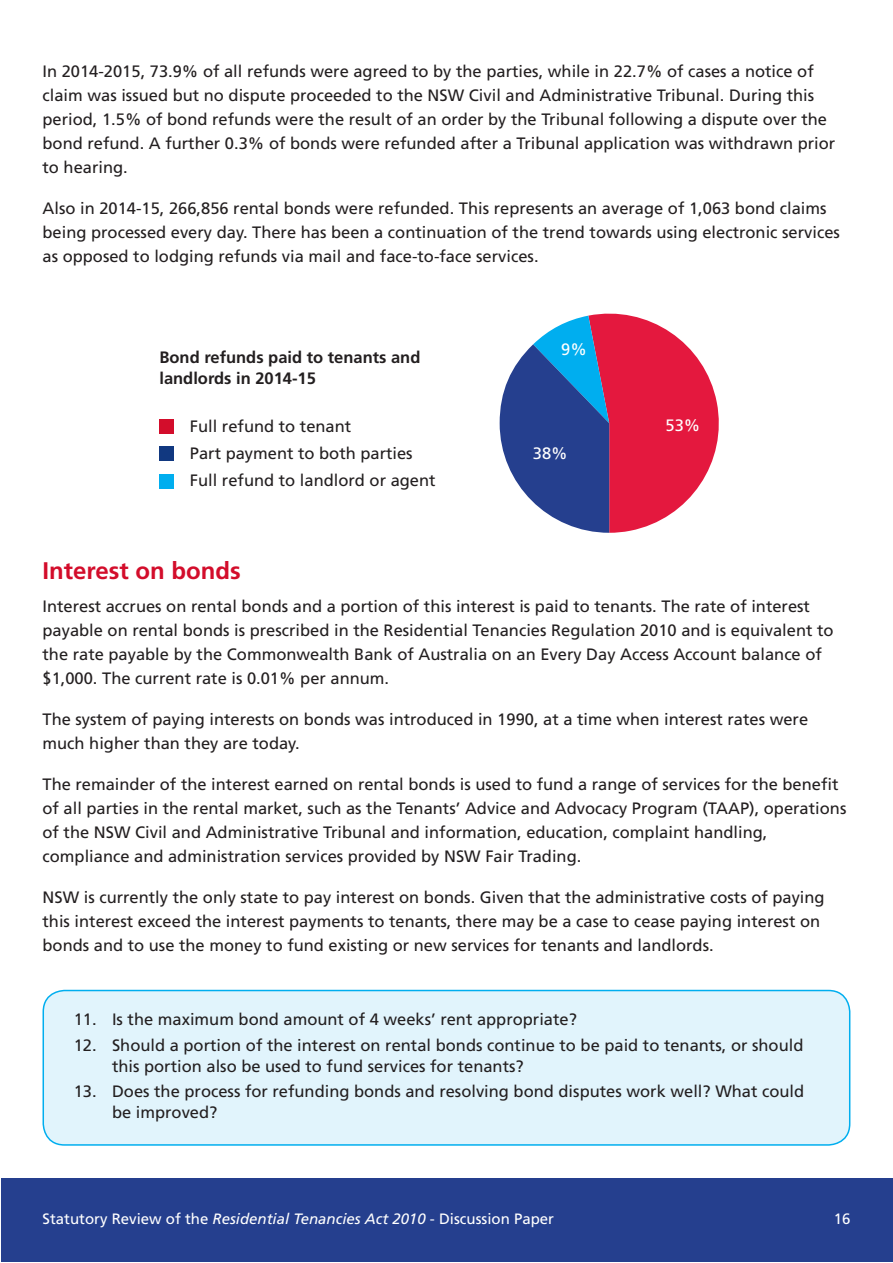
<style>
.page{position:relative;width:893px;height:1263px;background:#fff}
.page>*{position:absolute;margin:0;border:0;box-sizing:border-box;transform-origin:0 0}
.MS_Sub_Head_1{font:700 24px "Frutiger";color:#d30d2b}
.MS_Body{font:16.5px/24px "Frutiger";color:#231f20}
.FLow_Chart_body{font:16.5px "Frutiger";color:#231f20}
.FLow_Chart_body-2{font:700 16.5px/21px "Frutiger";color:#231f20}
.FLow_Chart_body-3{font:16.5px "Frutiger";color:#fff}
.t1{font:15px "Frutiger";color:#fff}
.s1{font-style:italic}
</style>
<div class="page">
<div style="left:1px;top:1179px;width:891px;height:83px;background:#253f8e"></div>
<div style="left:43px;top:990px;width:807px;height:155px;background:#e1f4fc;border-radius:21px"></div>
<div style="left:43px;top:990px;width:807px;height:156px;border:2px solid #00aeef;border-radius:21px"></div>
<div style="left:159px;top:420px;width:15px;height:14px;background:#d30d2b"></div>
<div style="left:159px;top:447px;width:15px;height:14px;background:#113880"></div>
<div style="left:159px;top:474px;width:15px;height:14px;background:#00aeef"></div>
<svg style="left:500px;top:314px;width:219px;height:219px"></svg>
<p class="MS_Body" style="left:43px;top:59px;width:794px">In 2014-2015, 73.9% of all refunds were agreed to by the parties, while in 22.7% of cases a notice of claim was issued but no dispute proceeded to the NSW Civil and Administrative Tribunal. During this period, 1.5% of bond refunds were the result of an order by the Tribunal following a dispute over the bond refund. A further 0.3% of bonds were refunded after a Tribunal application was withdrawn prior to hearing.</p>
<p class="MS_Body" style="left:43px;top:196px;width:799px">Also in 2014-15, 266,856 rental bonds were refunded. This represents an average of 1,063 bond claims being processed every day. There has been a continuation of the trend towards using electronic services as opposed to lodging refunds via mail and face-to-face services.</p>
<p class="FLow_Chart_body-2" style="left:159px;top:346px;width:262px">Bond refunds paid to tenants and landlords in 2014-15</p>
<p class="FLow_Chart_body" style="left:190px;top:417px;width:163px">Full refund to tenant</p>
<p class="FLow_Chart_body" style="left:190px;top:444px;width:224px">Part payment to both parties</p>
<p class="FLow_Chart_body" style="left:190px;top:471px;width:247px">Full refund to landlord or agent</p>
<p class="FLow_Chart_body-3" style="left:561px;top:340px;width:27px">9%</p>
<p class="FLow_Chart_body-3" style="left:533px;top:444px;width:36px">38%</p>
<p class="FLow_Chart_body-3" style="left:665px;top:416px;width:36px">53%</p>
<p class="MS_Sub_Head_1" style="left:43px;top:557px;width:200px">Interest on bonds</p>
<p class="MS_Body" style="left:43px;top:594px;width:793px">Interest accrues on rental bonds and a portion of this interest is paid to tenants. The rate of interest payable on rental bonds is prescribed in the Residential Tenancies Regulation 2010 and is equivalent to the rate payable by the Commonwealth Bank of Australia on an Every Day Access Account balance of $1,000. The current rate is 0.01% per annum.</p>
<p class="MS_Body" style="left:43px;top:707px;width:767px">The system of paying interests on bonds was introduced in 1990, at a time when interest rates were much higher than they are today.</p>
<p class="MS_Body" style="left:43px;top:772px;width:805px">The remainder of the interest earned on rental bonds is used to fund a range of services for the benefit of all parties in the rental market, such as the Tenants’ Advice and Advocacy Program (TAAP), operations of the NSW Civil and Administrative Tribunal and information, education, complaint handling, compliance and administration services provided by NSW Fair Trading.</p>
<p class="MS_Body" style="left:43px;top:885px;width:784px">NSW is currently the only state to pay interest on bonds. Given that the administrative costs of paying this interest exceed the interest payments to tenants, there may be a case to cease paying interest on bonds and to use the money to fund existing or new services for tenants and landlords.</p>
<p class="MS_Body" style="left:74px;top:1007px;width:505px">11. Is the maximum bond amount of 4 weeks’ rent appropriate?</p>
<p class="MS_Body" style="left:112px;top:1034px;width:693px;line-height:21px;text-indent:-38px">12. Should a portion of the interest on rental bonds continue to be paid to tenants, or should this portion also be used to fund services for tenants?</p>
<p class="MS_Body" style="left:112px;top:1080px;width:694px;line-height:21px;text-indent:-38px">13. Does the process for refunding bonds and resolving bond disputes work well? What could be improved?</p>
<p class="t1" style="left:43px;top:1210px;width:513px">Statutory Review of the <span class="s1">Residential Tenancies Act 2010</span> - Discussion Paper</p>
<p class="t1" style="left:834px;top:1210px;width:18px">16</p>
</div>
